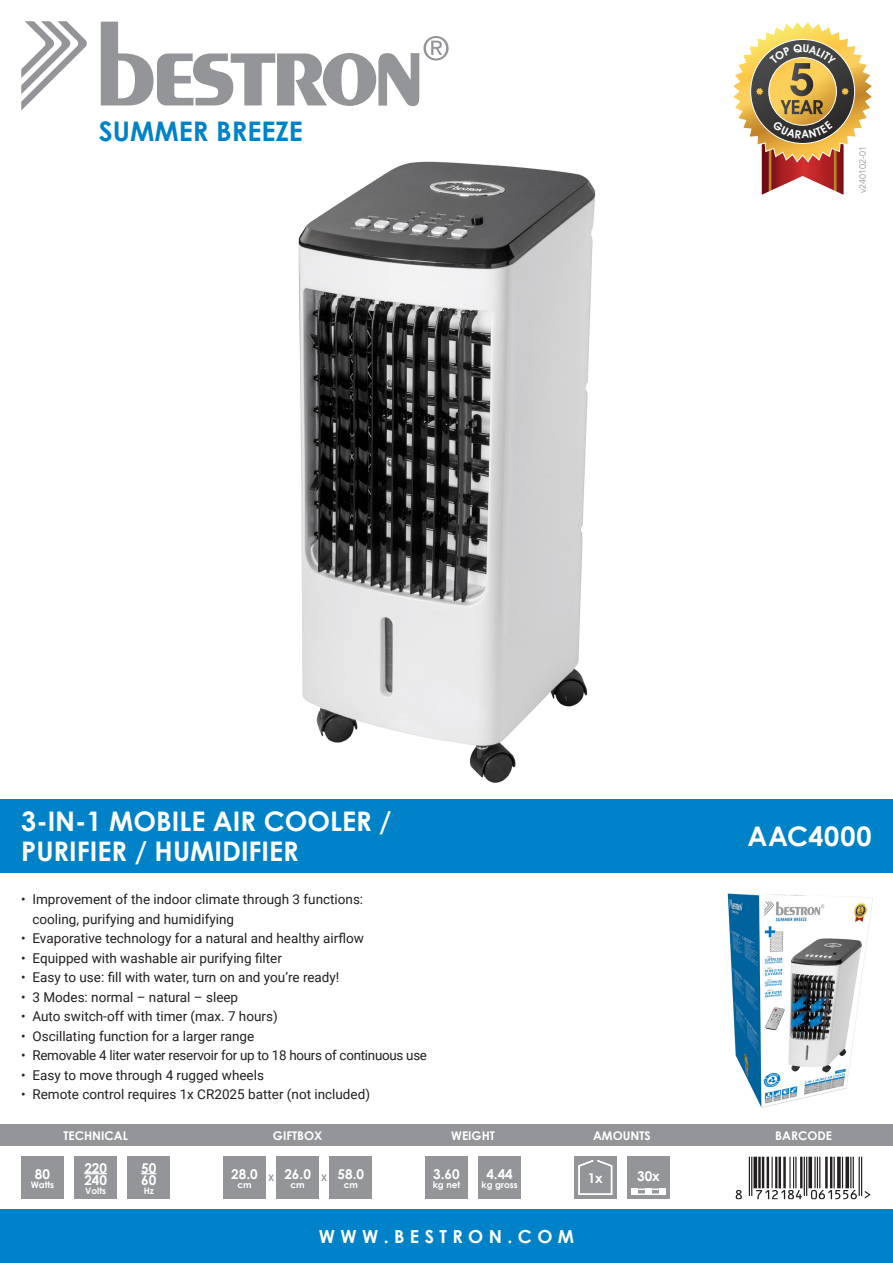
<style>
.page{position:relative;width:893px;height:1263px;background:#fff}
.page>*{position:absolute;margin:0;border:0;box-sizing:border-box;transform-origin:0 0}
.t1{font:700 27px/30px "Century Gothic";color:#fff}
.t2{font:700 27px "Century Gothic";color:#0082c8}
.t3{font:700 27px "Century Gothic";letter-spacing:.025em;color:#fff}
.t4{font:700 18px "Century Gothic";letter-spacing:.3em;color:#fff}
.Alineastijl_1{font:13.5px/19.5px "Roboto";color:#231f20}
.Alineastijl_1-2{font:13.5px "Roboto";letter-spacing:-.02em;color:#231f20}
.t5{font:700 13.5px "Century Gothic";color:#fff}
.t6{font:700 12px "Century Gothic";color:#fff}
.t7{font:700 9px "Century Gothic";color:#fff}
.t8{font:9px "Avenir LT Std";color:#939598}
.t9{font:700 9px "Century Gothic";color:#939598}
</style>
<div class="page">
<div style="left:0;top:1210px;width:893px;height:53px;background:#0082c8"></div>
<svg style="left:101px;top:22px;width:348px;height:84px"></svg>
<svg style="left:21px;top:21px;width:66px;height:90px"></svg>
<div style="left:128px;top:1157px;width:42px;height:42px;background:#939598"></div>
<div style="left:223px;top:1157px;width:43px;height:42px;background:#939598"></div>
<div style="left:276px;top:1157px;width:43px;height:42px;background:#939598"></div>
<div style="left:330px;top:1157px;width:42px;height:42px;background:#939598"></div>
<div style="left:425px;top:1157px;width:43px;height:42px;background:#939598"></div>
<div style="left:478px;top:1157px;width:43px;height:42px;background:#939598"></div>
<div style="left:574px;top:1157px;width:43px;height:42px;background:#939598"></div>
<div style="left:627px;top:1157px;width:43px;height:42px;background:#939598"></div>
<div style="left:21px;top:1157px;width:43px;height:42px;background:#939598"></div>
<div style="left:74px;top:1157px;width:43px;height:42px;background:#939598"></div>
<div style="left:631px;top:1188px;width:34px;height:7px;border:2px solid #fff"></div>
<div style="left:631px;top:1188px;width:7px;height:7px;background:#fff"></div>
<div style="left:659px;top:1188px;width:6px;height:7px;background:#fff"></div>
<div style="left:645px;top:1188px;width:7px;height:7px;background:#fff"></div>
<svg style="left:578px;top:1160px;width:35px;height:35px"></svg>
<div style="left:0;top:1125px;width:893px;height:21px;background:#939598"></div>
<div style="left:0;top:799px;width:893px;height:74px;background:#0082c8"></div>
<svg style="left:736px;top:1157px;width:134px;height:42px"></svg>
<svg style="left:141px;top:1173px;width:15px;height:1px"></svg>
<svg style="left:84px;top:1173px;width:23px;height:1px"></svg>
<img style="left:298px;top:161px;width:298px;height:622px">
<img style="left:727px;top:893px;width:146px;height:215px">
<svg style="left:733px;top:22px;width:139px;height:173px"></svg>
<p class="t2" style="left:99px;top:111px;width:206px">SUMMER BREEZE</p>
<p class="t1" style="left:21px;top:805px;width:372px">3-IN-1 MOBILE AIR COOLER /<br>PURIFIER / HUMIDIFIER</p>
<p class="Alineastijl_1" style="left:32px;top:889px;width:332px;text-indent:-11px">• Improvement of the indoor climate through 3 functions: cooling, purifying and humidifying</p>
<p class="Alineastijl_1" style="left:21px;top:928px;width:344px">• Evaporative technology for a natural and healthy airflow</p>
<p class="Alineastijl_1" style="left:21px;top:948px;width:262px">• Equipped with washable air purifying filter</p>
<p class="Alineastijl_1" style="left:21px;top:967px;width:320px">• Easy to use: fill with water, turn on and you’re ready!</p>
<p class="Alineastijl_1" style="left:21px;top:987px;width:218px">• 3 Modes: normal – natural – sleep</p>
<p class="Alineastijl_1" style="left:21px;top:1006px;width:258px">• Auto switch-off with timer (max. 7 hours)</p>
<p class="Alineastijl_1" style="left:21px;top:1026px;width:235px">• Oscillating function for a larger range</p>
<p class="Alineastijl_1-2" style="left:21px;top:1046px;width:407px">• Removable 4 liter water reservoir for up to 18 hours of continuous use</p>
<p class="Alineastijl_1" style="left:21px;top:1065px;width:244px">• Easy to move through 4 rugged wheels</p>
<p class="Alineastijl_1" style="left:21px;top:1084px;width:350px">• Remote control requires 1x CR2025 batter (not included)</p>
<p class="t8" style="left:857px;top:193px;width:49px;rotate:-90deg">v240102-01</p>
<p class="t3" style="left:747px;top:816px;width:126px">AAC4000</p>
<p class="t5" style="left:35px;top:1163px;width:17px">80</p>
<p class="t7" style="left:31px;top:1177px;width:25px">Watts</p>
<p class="t6" style="left:63px;top:1126px;width:66px">TECHNICAL</p>
<p class="t6" style="left:273px;top:1126px;width:51px">GIFTBOX</p>
<p class="t6" style="left:451px;top:1126px;width:45px">WEIGHT</p>
<p class="t6" style="left:593px;top:1126px;width:59px">AMOUNTS</p>
<p class="t6" style="left:775px;top:1126px;width:58px">BARCODE</p>
<p class="t5" style="left:84px;top:1157px;width:24px">220</p>
<p class="t5" style="left:84px;top:1169px;width:24px">240</p>
<p class="t7" style="left:85px;top:1183px;width:22px">Volts</p>
<p class="t5" style="left:141px;top:1157px;width:17px">50</p>
<p class="t5" style="left:141px;top:1169px;width:17px">60</p>
<p class="t7" style="left:144px;top:1183px;width:12px">Hz</p>
<p class="t5" style="left:231px;top:1163px;width:28px">28.0</p>
<p class="t7" style="left:237px;top:1177px;width:16px">cm</p>
<p class="t5" style="left:284px;top:1163px;width:28px">26.0</p>
<p class="t7" style="left:291px;top:1177px;width:16px">cm</p>
<p class="t9" style="left:268px;top:1171px;width:8px">X</p>
<p class="t9" style="left:321px;top:1171px;width:8px">X</p>
<p class="t5" style="left:338px;top:1163px;width:28px">58.0</p>
<p class="t7" style="left:344px;top:1177px;width:16px">cm</p>
<p class="t5" style="left:433px;top:1163px;width:28px">3.60</p>
<p class="t7" style="left:433px;top:1177px;width:29px">kg net</p>
<p class="t5" style="left:486px;top:1163px;width:28px">4.44</p>
<p class="t7" style="left:482px;top:1177px;width:38px">kg gross</p>
<p class="t5" style="left:588px;top:1168px;width:17px">1x</p>
<p class="t5" style="left:637px;top:1166px;width:24px">30x</p>
<p class="t4" style="left:319px;top:1223px;width:257px">WWW.BESTRON.COM</p>
</div>
